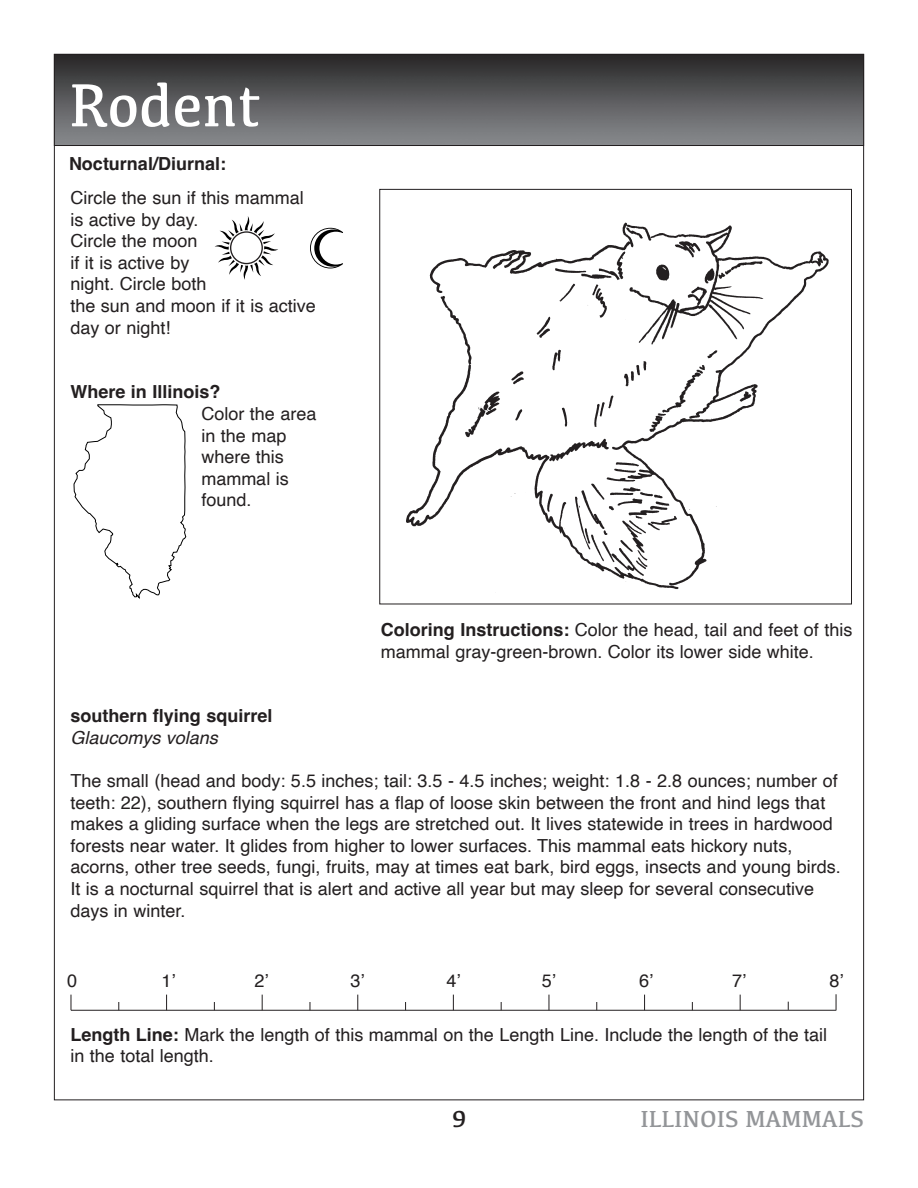
<style>
.page{position:relative;width:918px;height:1188px;background:#fff}
.page>*{position:absolute;margin:0;border:0;box-sizing:border-box;transform-origin:0 0}
.t1{font:63px "Kefa";color:#fff;scale:.95 1}
.t2{font:24px "Kefa";color:#939598}
.t3{font:24px "Kefa";color:#231f20}
.t4{font:18px/21.6px "Helvetica";color:#231f20}
.t5{font:700 18px "Helvetica";color:#231f20}
.t6{font:italic 18px "Helvetica";color:#231f20}
.s1{font-weight:700}
</style>
<div class="page">
<img style="left:56px;top:56px;width:806px;height:88px">
<div style="left:54px;top:54px;width:810px;height:92px;border:1px solid #231f20"></div>
<svg style="left:215px;top:216px;width:63px;height:64px"></svg>
<div style="left:230px;top:231px;width:33px;height:33px;border:1px solid #231f20;border-radius:50%"></div>
<svg style="left:310px;top:228px;width:33px;height:40px"></svg>
<img style="left:406px;top:222px;width:423px;height:368px">
<svg style="left:73px;top:404px;width:114px;height:195px"></svg>
<hr style="left:71px;top:1010px;width:765px;height:1px;background:#231f20">
<svg style="left:71px;top:995px;width:1px;height:15px"></svg>
<svg style="left:166px;top:995px;width:1px;height:15px"></svg>
<svg style="left:262px;top:995px;width:1px;height:15px"></svg>
<svg style="left:357px;top:995px;width:1px;height:15px"></svg>
<svg style="left:453px;top:995px;width:1px;height:15px"></svg>
<svg style="left:549px;top:995px;width:1px;height:15px"></svg>
<svg style="left:644px;top:995px;width:1px;height:15px"></svg>
<svg style="left:740px;top:995px;width:1px;height:15px"></svg>
<svg style="left:836px;top:994px;width:1px;height:16px"></svg>
<p class="t1" style="left:69px;top:66px;width:203px">Rodent</p>
<p class="t5" style="left:69px;top:152px;width:159px">Nocturnal/Diurnal:</p>
<p class="t4" style="left:70px;top:187px;width:247px">Circle the sun if this mammal is active by day.<br>Circle the moon<br>if it is active by<br>night. Circle both<br>the sun and moon if it is active day or night!</p>
<p class="t5" style="left:70px;top:381px;width:152px">Where in Illinois?</p>
<p class="t4" style="left:201px;top:403px;width:117px">Color the area in the map where this mammal is found.</p>
<p class="t4" style="left:381px;top:619px;width:473px"><span class="s1">Coloring Instructions:</span> Color the head, tail and feet of this mammal gray-green-brown. Color its lower side white.</p>
<p class="t5" style="left:70px;top:705px;width:204px">southern flying squirrel</p>
<p class="t6" style="left:70px;top:723px;width:149px">Glaucomys volans</p>
<p class="t4" style="left:70px;top:770px;width:772px">The small (head and body: 5.5 inches; tail: 3.5 - 4.5 inches; weight: 1.8 - 2.8 ounces; number of teeth: 22), southern flying squirrel has a flap of loose skin between the front and hind legs that makes a gliding surface when the legs are stretched out. It lives statewide in trees in hardwood forests near water. It glides from higher to lower surfaces. This mammal eats hickory nuts, acorns, other tree seeds, fungi, fruits, may at times eat bark, bird eggs, insects and young birds.<br>It is a nocturnal squirrel that is alert and active all year but may sleep for several consecutive days in winter.</p>
<p class="t4" style="left:67px;top:970px;width:12px">0</p>
<p class="t4" style="left:161px;top:970px;width:16px">1’</p>
<p class="t4" style="left:255px;top:970px;width:16px">2’</p>
<p class="t4" style="left:350px;top:970px;width:16px">3’</p>
<p class="t4" style="left:446px;top:970px;width:16px">4’</p>
<p class="t4" style="left:542px;top:970px;width:16px">5’</p>
<p class="t4" style="left:639px;top:970px;width:16px">6’</p>
<p class="t4" style="left:732px;top:970px;width:16px">7’</p>
<p class="t4" style="left:829px;top:970px;width:16px">8’</p>
<p class="t4" style="left:70px;top:1024px;width:758px"><span class="s1">Length Line:</span> Mark the length of this mammal on the Length Line. Include the length of the tail in the total length.</p>
<p class="t3" style="left:452px;top:1105px;width:16px">9</p>
<p class="t2" style="left:641px;top:1105px;width:225px">ILLINOIS MAMMALS</p>
</div>
